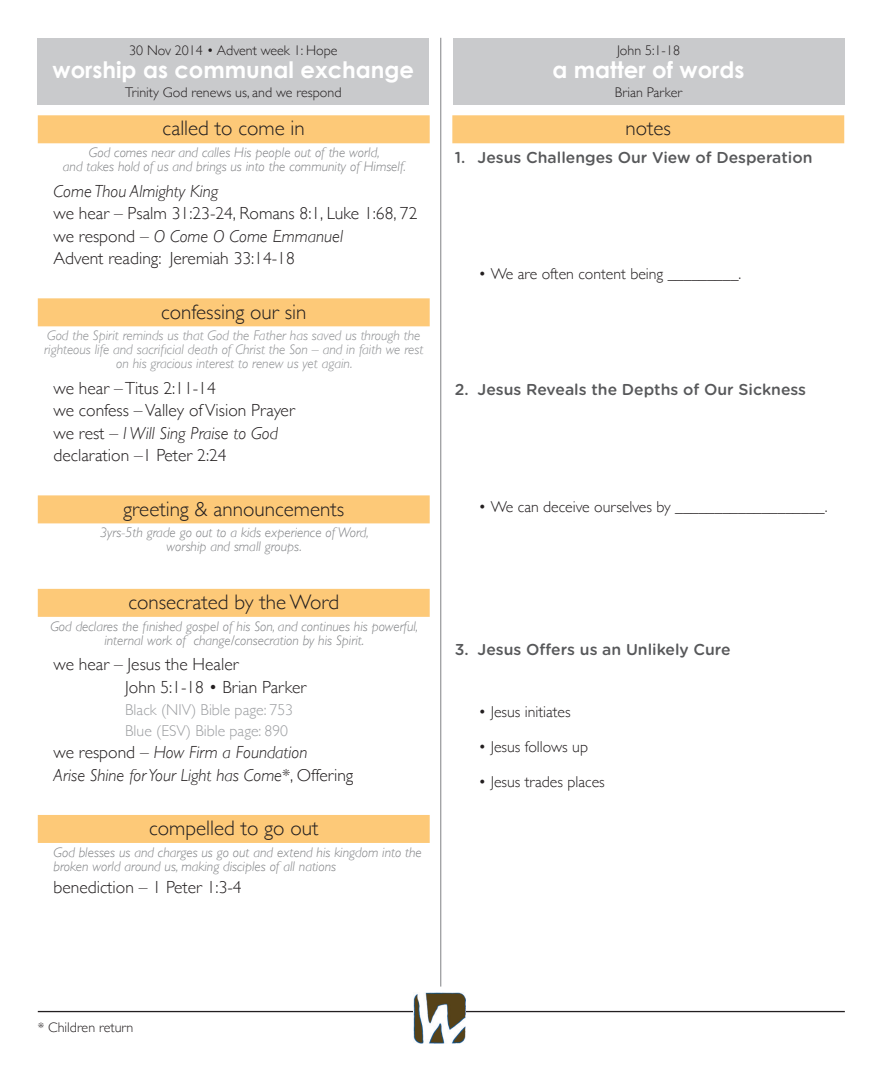
<style>
.page{position:relative;width:882px;height:1071px;background:#fff}
.page>*{position:absolute;margin:0;border:0;box-sizing:border-box;transform-origin:0 0}
.t1{font:700 22.75px "Century Gothic";color:#fff}
.t2{font:300 21px "Gill Sans";color:#231f20}
.t3{font:300 17.5px/22.4px "Gill Sans";color:#231f20}
.t4{font:italic 300 17.5px/22.4px "Gill Sans";color:#231f20}
.t5{font:300 15.75px "Gill Sans";color:#231f20}
.t6{font:500 15.75px "Gotham Rounded";color:#57585a}
.t7{font:300 15.75px/20.7px "Gill Sans";color:#9d9fa2}
.t8{font:italic 300 14px/14px "Gill Sans";color:#808285;text-align:center}
.t9{font:italic 300 14px/14px "Gill Sans";color:#8b8d90;text-align:center}
.t10{font:300 14px "Gill Sans";color:#231f20}
.s1{font-style:italic}
.s2{font-style:normal}
</style>
<div class="page">
<div style="left:38px;top:38px;width:391px;height:67px;background:#c9cacc"></div>
<div style="left:453px;top:38px;width:391px;height:67px;background:#c9cacc"></div>
<hr style="left:440px;top:38px;width:1px;height:949px;background:#808285">
<hr style="left:38px;top:1011px;width:807px;height:1px;background:#231f20">
<img style="left:413px;top:992px;width:52px;height:52px">
<div style="left:38px;top:115px;width:392px;height:28px;background:#fdc978"></div>
<div style="left:38px;top:298px;width:392px;height:28px;background:#fdc978"></div>
<div style="left:38px;top:495px;width:392px;height:28px;background:#fdc978"></div>
<div style="left:38px;top:589px;width:392px;height:28px;background:#fdc978"></div>
<div style="left:38px;top:815px;width:392px;height:28px;background:#fdc978"></div>
<div style="left:452px;top:115px;width:392px;height:28px;background:#fdc978"></div>
<p class="t10" style="left:129px;top:39px;width:210px">30 Nov 2014 • Advent week 1: Hope</p>
<h1 class="t1" style="left:52px;top:56px;width:363px">worship as communal exchange</h1>
<p class="t10" style="left:125px;top:81px;width:218px">Trinity God renews us, and we respond</p>
<h2 class="t2" style="left:163px;top:112px;width:144px">called to come in</h2>
<p class="t8" style="left:63px;top:146px;width:344px">God comes near and calles His people out of the world,<br>and takes hold of us and brings us into the community of Himself.</p>
<p class="t4" style="left:54px;top:180px;width:166px">Come Thou Almighty King</p>
<p class="t3" style="left:54px;top:202px;width:365px">we hear – Psalm 31:23-24, Romans 8:1, Luke 1:68, 72 we respond – <span class="s1">O Come O Come Emmanuel<br></span>Advent reading: Jeremiah 33:14-18</p>
<h2 class="t2" style="left:161px;top:295px;width:147px">confessing our sin</h2>
<p class="t9" style="left:44px;top:329px;width:381px">God the Spirit reminds us that God the Father has saved us through the righteous life and sacrificial death of Christ the Son – and in faith we rest on his gracious interest to renew us yet again.</p>
<p class="t3" style="left:54px;top:376px;width:243px">we hear – Titus 2:11-14<br>we confess – Valley of Vision Prayer we rest – <span class="s1">I Will Sing Praise to God </span>declaration –1 Peter 2:24</p>
<h2 class="t2" style="left:123px;top:492px;width:222px">greeting &amp; announcements</h2>
<p class="t8" style="left:100px;top:526px;width:270px">3yrs-5th grade go out to a kids experience of Word, worship and small groups.</p>
<h2 class="t2" style="left:128px;top:586px;width:212px">consecrated by the Word</h2>
<p class="t8" style="left:50px;top:619px;width:369px">God declares the finished gospel of his Son, and continues his powerful, internal work of change/consecration by his Spirit.</p>
<p class="t3" style="left:125px;top:653px;width:183px;text-indent:-72px">we hear – Jesus the Healer<br>John 5:1-18 • Brian Parker</p>
<p class="t7" style="left:125px;top:699px;width:169px">Black (NIV) Bible page: 753<br>Blue (ESV) Bible page: 890</p>
<p class="t4" style="left:54px;top:741px;width:301px"><span class="s2">we respond –</span> How Firm a Foundation<br>Arise Shine for Your Light has Come<span class="s2">*, Offering</span></p>
<h2 class="t2" style="left:149px;top:812px;width:171px">compelled to go out</h2>
<p class="t8" style="left:54px;top:845px;width:370px;text-align:left">God blesses us and charges us go out and extend his kingdom into the broken world around us, making disciples of all nations</p>
<p class="t3" style="left:54px;top:876px;width:190px">benediction – 1 Peter 1:3-4</p>
<p class="t10" style="left:617px;top:39px;width:64px">John 5:1-18</p>
<h1 class="t1" style="left:553px;top:56px;width:194px">a matter of words</h1>
<p class="t10" style="left:615px;top:81px;width:69px">Brian Parker</p>
<h2 class="t2" style="left:626px;top:112px;width:47px">notes</h2>
<p class="t6" style="left:455px;top:146px;width:359px">1. Jesus Challenges Our View of Desperation</p>
<p class="t5" style="left:478px;top:261px;width:264px">• We are often content being _________.</p>
<p class="t6" style="left:455px;top:378px;width:353px">2. Jesus Reveals the Depths of Our Sickness</p>
<p class="t5" style="left:478px;top:494px;width:351px">• We can deceive ourselves by ___________________.</p>
<p class="t6" style="left:455px;top:638px;width:277px">3. Jesus Offers us an Unlikely Cure</p>
<p class="t5" style="left:478px;top:700px;width:94px">• Jesus initiates</p>
<p class="t5" style="left:478px;top:735px;width:111px">• Jesus follows up</p>
<p class="t5" style="left:478px;top:770px;width:128px">• Jesus trades places</p>
<p class="t10" style="left:38px;top:1016px;width:97px">* Children return</p>
</div>
